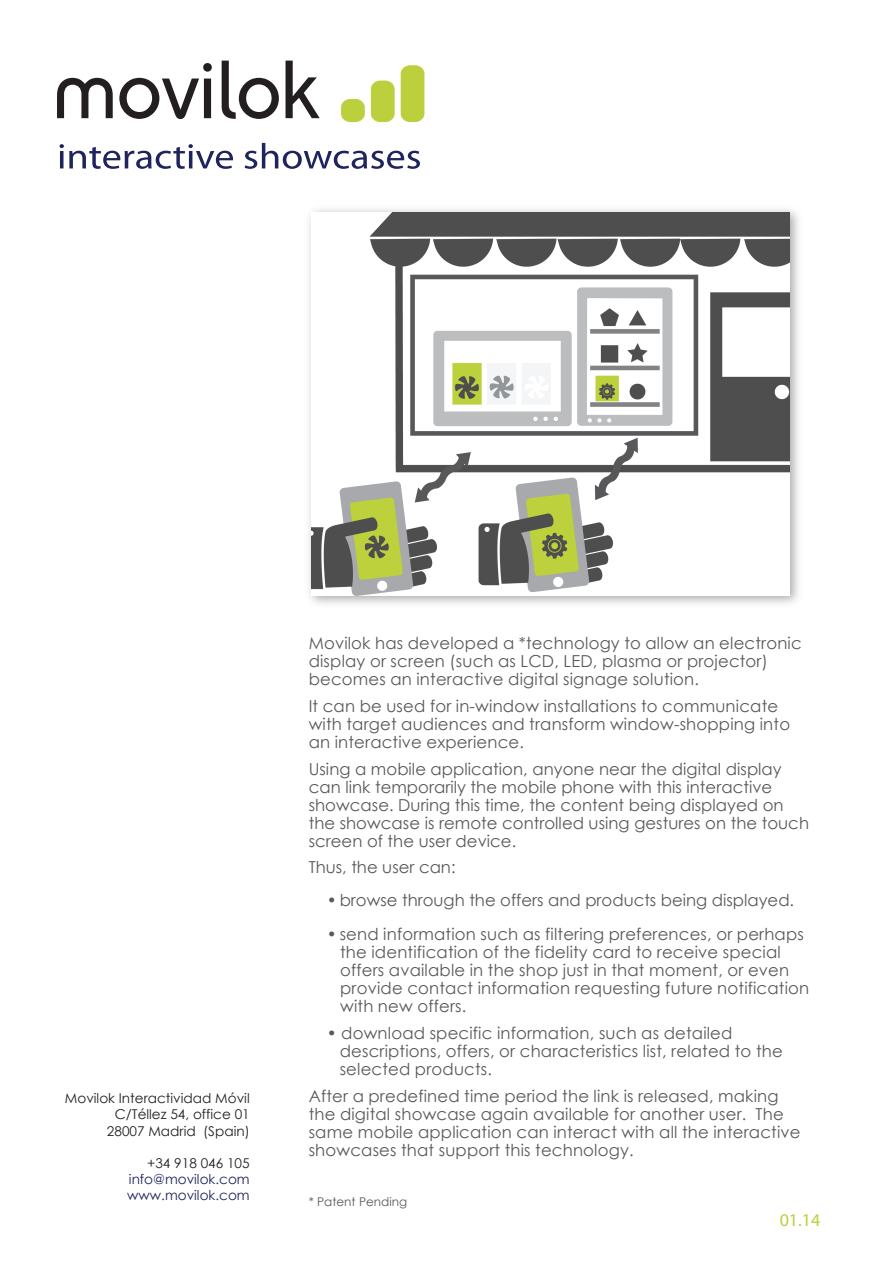
<style>
.page{position:relative;width:893px;height:1263px;background:#fff}
.page>*{position:absolute;margin:0;border:0;box-sizing:border-box;transform-origin:0 0}
.t1{font:18px "Myriad Pro";color:#bcd03d}
.t2{font:16.5px/18px "Century Gothic";letter-spacing:.01em;color:#58595b}
.t3{font:13.5px/16.2px "Century Gothic";color:#231f20;text-align:right}
.t4{font:13.5px/16.2px "Century Gothic";color:#20245d}
.t5{font:12px "Century Gothic";color:#58595b}
</style>
<div class="page">
<svg style="left:60px;top:144px;width:173px;height:25px"></svg>
<svg style="left:245px;top:143px;width:175px;height:26px"></svg>
<svg style="left:57px;top:78px;width:56px;height:40px"></svg>
<svg style="left:119px;top:63px;width:93px;height:56px"></svg>
<svg style="left:222px;top:61px;width:57px;height:58px"></svg>
<svg style="left:286px;top:61px;width:34px;height:57px"></svg>
<div style="left:371px;top:81px;width:24px;height:41px;background:#bcd03d;border-radius:9px"></div>
<div style="left:341px;top:99px;width:24px;height:23px;background:#bcd03d;border-radius:9px"></div>
<div style="left:401px;top:65px;width:23px;height:57px;background:#bcd03d;border-radius:9px"></div>
<img style="left:309px;top:209px;width:490px;height:395px">
<img style="left:312px;top:212px;width:478px;height:383px">
<p class="t3" style="left:65px;top:1090px;width:186px">Movilok Interactividad Móvil<br>C/Téllez 54, office 01<br>28007 Madrid (Spain)</p>
<p class="t3" style="left:147px;top:1155px;width:104px">+34 918 046 105</p>
<p class="t4" style="left:127px;top:1171px;width:124px">info@movilok.com www.movilok.com</p>
<p class="t2" style="left:309px;top:634px;width:495px">Movilok has developed a *technology to allow an electronic display or screen (such as LCD, LED, plasma or projector) becomes an interactive digital signage solution.</p>
<p class="t2" style="left:309px;top:697px;width:483px">It can be used for in-window installations to communicate with target audiences and transform window-shopping into an interactive experience.</p>
<p class="t2" style="left:309px;top:760px;width:502px">Using a mobile application, anyone near the digital display can link temporarily the mobile phone with this interactive showcase. During this time, the content being displayed on the showcase is remote controlled using gestures on the touch screen of the user device.</p>
<p class="t2" style="left:309px;top:857px;width:148px">Thus, the user can:</p>
<p class="t2" style="left:327px;top:890px;width:469px">• browse through the offers and products being displayed.</p>
<p class="t2" style="left:340px;top:925px;width:471px;text-indent:-13px">• send information such as filtering preferences, or perhaps the identification of the fidelity card to receive special offers available in the shop just in that moment, or even provide contact information requesting future notification with new offers.</p>
<p class="t2" style="left:340px;top:1024px;width:445px;text-indent:-13px">• download specific information, such as detailed descriptions, offers, or characteristics list, related to the selected products.</p>
<p class="t2" style="left:309px;top:1087px;width:493px">After a predefined time period the link is released, making the digital showcase again available for another user. The same mobile application can interact with all the interactive showcases that support this technology.</p>
<p class="t5" style="left:309px;top:1193px;width:100px">* Patent Pending</p>
<p class="t1" style="left:780px;top:1209px;width:42px">01.14</p>
</div>
